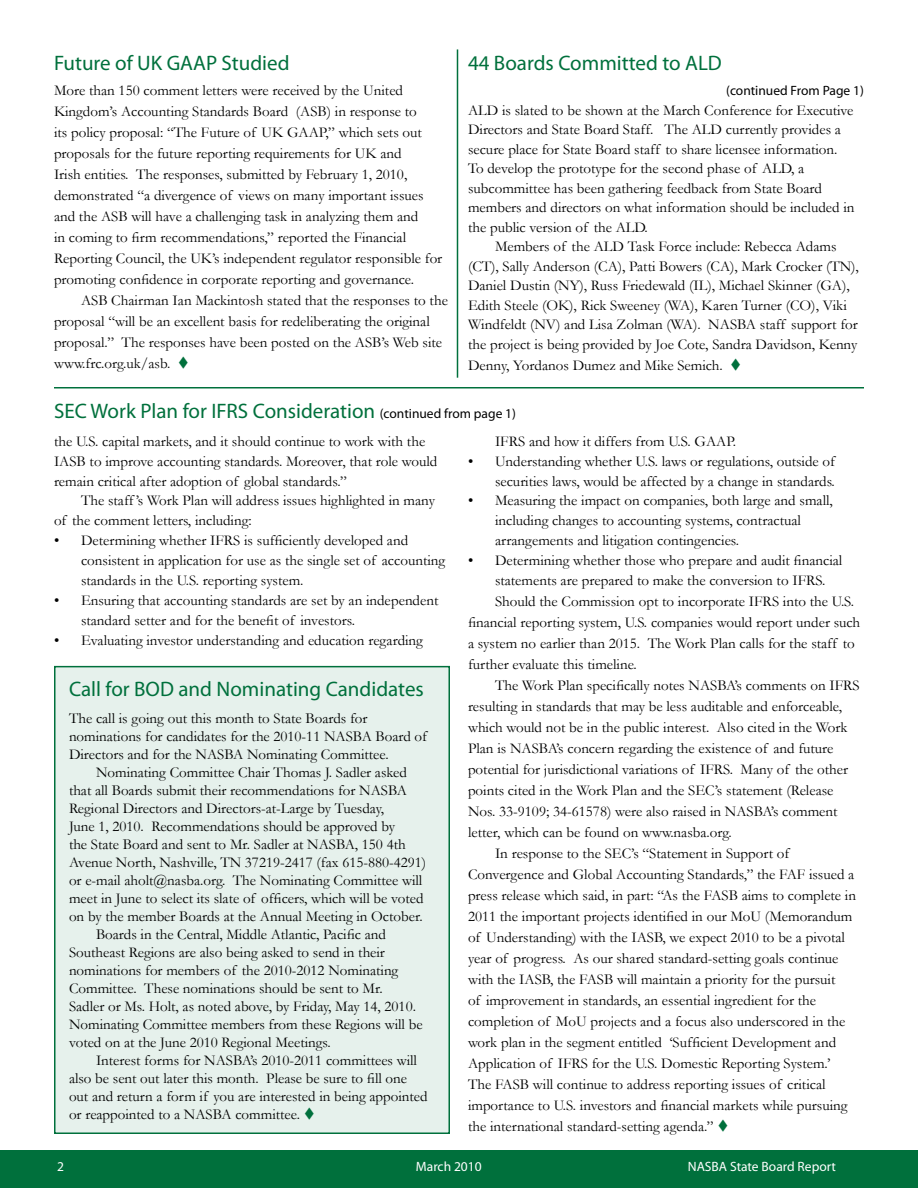
<style>
.page{position:relative;width:918px;height:1188px;background:#fff}
.page>*{position:absolute;margin:0;border:0;box-sizing:border-box;transform-origin:0 0}
.t1{font:21px "Myriad Pro";color:#00703c}
.t2{font:15px/21px "Garamond";color:#000}
.t3{font:13.5px "Myriad Pro";color:#fff}
.t4{font:13.5px "Myriad";color:#000}
.s1{color:#00703c}
.s2{font-size:13.5px;color:#000}
</style>
<div class="page">
<div style="left:0;top:1150px;width:918px;height:38px;background:#00703c"></div>
<hr style="left:54px;top:387px;width:810px;height:1px;background:#00703c">
<div style="left:54px;top:666px;width:396px;height:468px;background:#e6f1ec;border:2px solid #00703c"></div>
<hr style="left:457px;top:49px;width:1px;height:329px;background:#00703c">
<h1 class="t1" style="left:54px;top:50px;width:237px">Future of UK GAAP Studied</h1>
<p class="t2" style="left:54px;top:79px;width:390px">More than 150 comment letters were received by the United Kingdom’s Accounting Standards Board (ASB) in response to<br>its policy proposal: “The Future of UK GAAP,” which sets out proposals for the future reporting requirements for UK and<br>Irish entities. The responses, submitted by February 1, 2010, demonstrated “a divergence of views on many important issues and the ASB will have a challenging task in analyzing them and<br>in coming to firm recommendations,” reported the Financial Reporting Council, the UK’s independent regulator responsible for promoting confidence in corporate reporting and governance.</p>
<p class="t2" style="left:54px;top:289px;width:395px;text-indent:27px">ASB Chairman Ian Mackintosh stated that the responses to the proposal “will be an excellent basis for redeliberating the original proposal.” The responses have been posted on the ASB’s Web site www.frc.org.uk/asb. <span class="s1">▼</span></p>
<h1 class="t1" style="left:468px;top:50px;width:255px">44 Boards Committed to ALD</h1>
<p class="t4" style="left:726px;top:84px;width:139px">(continued From Page 1)</p>
<p class="t2" style="left:468px;top:100px;width:388px;line-height:19.5px">ALD is slated to be shown at the March Conference for Executive Directors and State Board Staff. The ALD currently provides a secure place for State Board staff to share licensee information.<br>To develop the prototype for the second phase of ALD, a subcommittee has been gathering feedback from State Board members and directors on what information should be included in the public version of the ALD.</p>
<p class="t2" style="left:468px;top:236px;width:392px;line-height:19.5px;text-indent:27px">Members of the ALD Task Force include: Rebecca Adams (CT), Sally Anderson (CA), Patti Bowers (CA), Mark Crocker (TN), Daniel Dustin (NY), Russ Friedewald (IL), Michael Skinner (GA), Edith Steele (OK), Rick Sweeney (WA), Karen Turner (CO), Viki Windfeldt (NV) and Lisa Zolman (WA). NASBA staff support for the project is being provided by Joe Cote, Sandra Davidson, Kenny</p>
<p class="t2" style="left:468px;top:354px;width:275px">Denny, Yordanos Dumez and Mike Semich. <span class="s1">▼</span></p>
<h1 class="t1" style="left:54px;top:398px;width:464px">SEC Work Plan for IFRS Consideration <span class="s2">(continued from page 1)</span></h1>
<p class="t2" style="left:54px;top:431px;width:385px;line-height:19.8px">the U.S. capital markets, and it should continue to work with the<br>IASB to improve accounting standards. Moreover, that role would remain critical after adoption of global standards.”</p>
<p class="t2" style="left:54px;top:490px;width:383px;line-height:19.8px;text-indent:27px">The staff ’s Work Plan will address issues highlighted in many of the comment letters, including:</p>
<p class="t2" style="left:81px;top:530px;width:366px;line-height:19.8px;text-indent:-27px">• Determining whether IFRS is sufficiently developed and consistent in application for use as the single set of accounting standards in the U.S. reporting system.</p>
<p class="t2" style="left:81px;top:590px;width:359px;line-height:19.8px;text-indent:-27px">• Ensuring that accounting standards are set by an independent standard setter and for the benefit of investors.</p>
<p class="t2" style="left:54px;top:629px;width:370px">• Evaluating investor understanding and education regarding</p>
<h1 class="t1" style="left:69px;top:676px;width:356px">Call for BOD and Nominating Candidates</h1>
<p class="t2" style="left:69px;top:709px;width:360px;line-height:18px">The call is going out this month to State Boards for nominations for candidates for the 2010-11 NASBA Board of<br>Directors and for the NASBA Nominating Committee.</p>
<p class="t2" style="left:96px;top:761px;width:313px">Nominating Committee Chair Thomas J. Sadler asked</p>
<p class="t2" style="left:69px;top:779px;width:339px">that all Boards submit their recommendations for NASBA</p>
<p class="t2" style="left:69px;top:797px;width:317px">Regional Directors and Directors-at-Large by Tuesday,</p>
<p class="t2" style="left:69px;top:815px;width:328px">June 1, 2010. Recommendations should be approved by</p>
<p class="t2" style="left:69px;top:833px;width:338px">the State Board and sent to Mr. Sadler at NASBA, 150 4th</p>
<p class="t2" style="left:69px;top:851px;width:359px">Avenue North, Nashville, TN 37219-2417 (fax 615-880-4291)</p>
<p class="t2" style="left:69px;top:869px;width:355px">or e-mail aholt@nasba.org. The Nominating Committee will</p>
<p class="t2" style="left:69px;top:887px;width:356px">meet in June to select its slate of officers, which will be voted</p>
<p class="t2" style="left:69px;top:905px;width:355px">on by the member Boards at the Annual Meeting in October.</p>
<p class="t2" style="left:96px;top:923px;width:291px">Boards in the Central, Middle Atlantic, Pacific and</p>
<p class="t2" style="left:69px;top:941px;width:317px">Southeast Regions are also being asked to send in their</p>
<p class="t2" style="left:69px;top:959px;width:331px">nominations for members of the 2010-2012 Nominating</p>
<p class="t2" style="left:69px;top:977px;width:315px">Committee. These nominations should be sent to Mr.</p>
<p class="t2" style="left:69px;top:995px;width:348px">Sadler or Ms. Holt, as noted above, by Friday, May 14, 2010.</p>
<p class="t2" style="left:69px;top:1013px;width:355px">Nominating Committee members from these Regions will be</p>
<p class="t2" style="left:69px;top:1031px;width:263px">voted on at the June 2010 Regional Meetings.</p>
<p class="t2" style="left:96px;top:1049px;width:323px">Interest forms for NASBA’s 2010-2011 committees will</p>
<p class="t2" style="left:69px;top:1067px;width:340px">also be sent out later this month. Please be sure to fill one</p>
<p class="t2" style="left:69px;top:1085px;width:360px">out and return a form if you are interested in being appointed</p>
<p class="t2" style="left:69px;top:1103px;width:247px">or reappointed to a NASBA committee. <span class="s1">▼</span></p>
<p class="t2" style="left:495px;top:430px;width:243px">IFRS and how it differs from U.S. GAAP.</p>
<p class="t2" style="left:468px;top:451px;width:369px;line-height:19.8px;text-align:right">• Understanding whether U.S. laws or regulations, outside of securities laws, would be affected by a change in standards.</p>
<p class="t2" style="left:495px;top:490px;width:339px;line-height:19.8px;text-indent:-27px">• Measuring the impact on companies, both large and small, including changes to accounting systems, contractual arrangements and litigation contingencies.</p>
<p class="t2" style="left:468px;top:549px;width:376px">• Determining whether those who prepare and audit financial</p>
<p class="t2" style="left:495px;top:569px;width:332px">statements are prepared to make the conversion to IFRS.</p>
<p class="t2" style="left:495px;top:590px;width:361px">Should the Commission opt to incorporate IFRS into the U.S.</p>
<p class="t2" style="left:468px;top:611px;width:394px">financial reporting system, U.S. companies would report under such</p>
<p class="t2" style="left:468px;top:632px;width:388px">a system no earlier than 2015. The Work Plan calls for the staff to</p>
<p class="t2" style="left:468px;top:653px;width:170px">further evaluate this timeline.</p>
<p class="t2" style="left:495px;top:674px;width:366px">The Work Plan specifically notes NASBA’s comments on IFRS</p>
<p class="t2" style="left:468px;top:695px;width:376px">resulting in standards that may be less auditable and enforceable,</p>
<p class="t2" style="left:468px;top:716px;width:381px">which would not be in the public interest. Also cited in the Work</p>
<p class="t2" style="left:468px;top:737px;width:367px">Plan is NASBA’s concern regarding the existence of and future</p>
<p class="t2" style="left:468px;top:758px;width:382px">potential for jurisdictional variations of IFRS. Many of the other</p>
<p class="t2" style="left:468px;top:779px;width:367px">points cited in the Work Plan and the SEC’s statement (Release</p>
<p class="t2" style="left:468px;top:800px;width:371px">Nos. 33-9109; 34-61578) were also raised in NASBA’s comment</p>
<p class="t2" style="left:468px;top:821px;width:265px">letter, which can be found on www.nasba.org.</p>
<p class="t2" style="left:495px;top:842px;width:296px">In response to the SEC’s “Statement in Support of</p>
<p class="t2" style="left:468px;top:863px;width:388px">Convergence and Global Accounting Standards,” the FAF issued a</p>
<p class="t2" style="left:468px;top:884px;width:390px">press release which said, in part: “As the FASB aims to complete in</p>
<p class="t2" style="left:468px;top:905px;width:386px">2011 the important projects identified in our MoU (Memorandum</p>
<p class="t2" style="left:468px;top:926px;width:378px">of Understanding) with the IASB, we expect 2010 to be a pivotal</p>
<p class="t2" style="left:468px;top:947px;width:372px">year of progress. As our shared standard-setting goals continue</p>
<p class="t2" style="left:468px;top:968px;width:369px">with the IASB, the FASB will maintain a priority for the pursuit</p>
<p class="t2" style="left:468px;top:989px;width:350px">of improvement in standards, an essential ingredient for the</p>
<p class="t2" style="left:468px;top:1010px;width:379px">completion of MoU projects and a focus also underscored in the</p>
<p class="t2" style="left:468px;top:1031px;width:370px">work plan in the segment entitled ‘Sufficient Development and</p>
<p class="t2" style="left:468px;top:1052px;width:364px">Application of IFRS for the U.S. Domestic Reporting System.’</p>
<p class="t2" style="left:468px;top:1073px;width:359px">The FASB will continue to address reporting issues of critical</p>
<p class="t2" style="left:468px;top:1094px;width:381px">importance to U.S. investors and financial markets while pursuing</p>
<p class="t2" style="left:468px;top:1115px;width:262px">the international standard-setting agenda.” <span class="s1">▼</span></p>
<p class="t3" style="left:57px;top:1159px;width:8px">2</p>
<p class="t3" style="left:416px;top:1159px;width:67px">March 2010</p>
<p class="t3" style="left:688px;top:1159px;width:150px">NASBA State Board Report</p>
</div>
